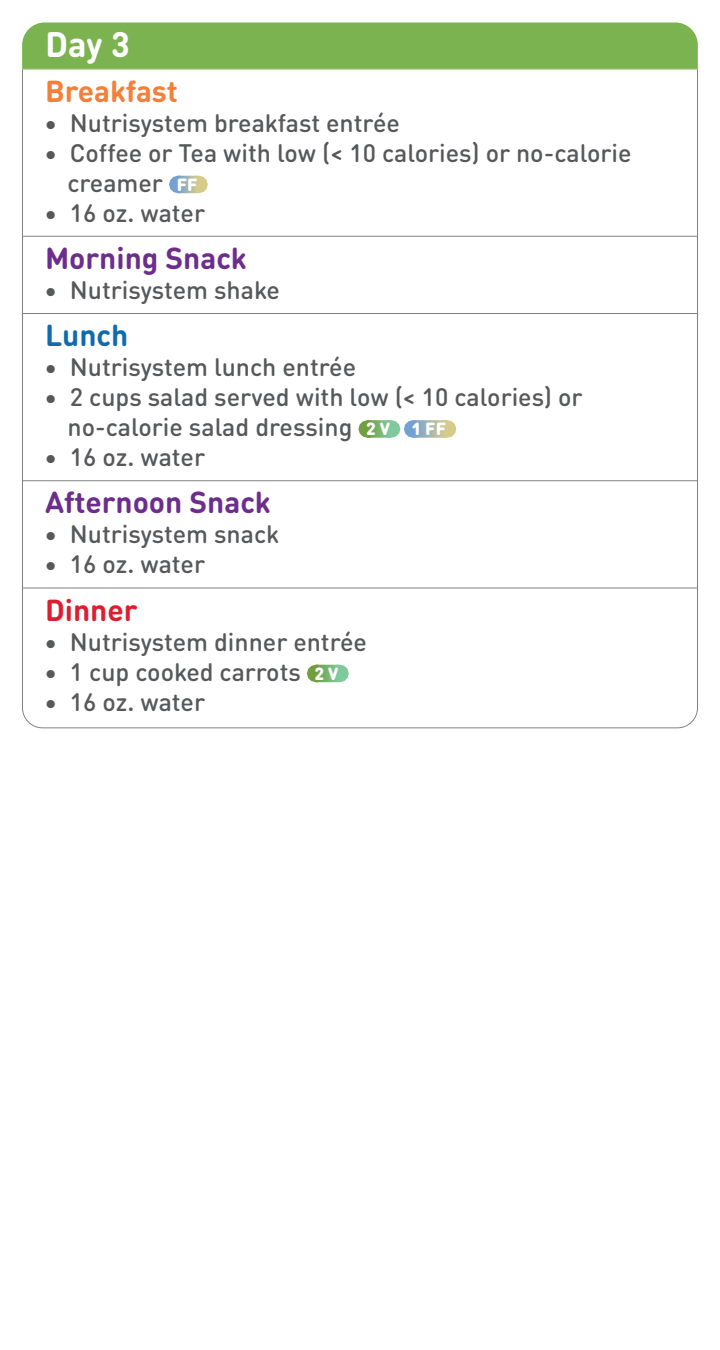
<style>
.page{position:relative;width:720px;height:1350px;background:#fff}
.page>*{position:absolute;margin:0;border:0;box-sizing:border-box;transform-origin:0 0}
.Day_Header{font:700 35px "DIN Round OT";color:#fff}
.Meal{font:700 30px "DIN Round OT";color:#6d2d8c}
.Meal_-_Top{font:700 30px "DIN Round OT";color:#f47f3b}
.Meal-2{font:700 30px "DIN Round OT";color:#dc1e31}
.Meal-3{font:700 30px "DIN Round OT";color:#126aae}
.t1{font:500 25px/30px "DIN Round OT";color:#57585a}
.s1{font-weight:900;font-size:17.5px;color:#fff}
</style>
<div class="page">
<div style="left:22px;top:22px;width:676px;height:47px;background:#7bb350"></div>
<hr style="left:22px;top:69px;width:1px;height:40px;background:#808285">
<hr style="left:697px;top:69px;width:1px;height:40px;background:#808285">
<hr style="left:22px;top:69px;width:676px;height:1px;background:#7bb350">
<hr style="left:22px;top:102px;width:1px;height:137px;background:#808285">
<hr style="left:697px;top:102px;width:1px;height:137px;background:#808285">
<svg style="left:179px;top:176px;width:8px;height:17px"></svg>
<svg style="left:178px;top:176px;width:1px;height:17px"></svg>
<svg style="left:187px;top:176px;width:11px;height:17px"></svg>
<hr style="left:22px;top:233px;width:1px;height:43px;background:#808285">
<hr style="left:697px;top:233px;width:1px;height:43px;background:#808285">
<hr style="left:22px;top:236px;width:676px;height:1px;background:#808285">
<hr style="left:22px;top:269px;width:1px;height:47px;background:#808285">
<hr style="left:697px;top:269px;width:1px;height:47px;background:#808285">
<hr style="left:22px;top:310px;width:1px;height:43px;background:#808285">
<hr style="left:697px;top:310px;width:1px;height:43px;background:#808285">
<hr style="left:22px;top:313px;width:676px;height:1px;background:#808285">
<hr style="left:22px;top:346px;width:1px;height:137px;background:#808285">
<hr style="left:697px;top:346px;width:1px;height:137px;background:#808285">
<svg style="left:368px;top:420px;width:10px;height:18px"></svg>
<svg style="left:367px;top:420px;width:1px;height:18px"></svg>
<svg style="left:378px;top:420px;width:12px;height:18px"></svg>
<svg style="left:414px;top:420px;width:15px;height:18px"></svg>
<svg style="left:413px;top:420px;width:1px;height:18px"></svg>
<svg style="left:429px;top:420px;width:17px;height:18px"></svg>
<hr style="left:22px;top:477px;width:1px;height:44px;background:#808285">
<hr style="left:697px;top:477px;width:1px;height:44px;background:#808285">
<hr style="left:22px;top:480px;width:676px;height:1px;background:#808285">
<hr style="left:22px;top:513px;width:1px;height:78px;background:#808285">
<hr style="left:697px;top:513px;width:1px;height:78px;background:#808285">
<hr style="left:22px;top:585px;width:1px;height:43px;background:#808285">
<hr style="left:697px;top:585px;width:1px;height:43px;background:#808285">
<hr style="left:22px;top:588px;width:676px;height:1px;background:#808285">
<hr style="left:22px;top:621px;width:1px;height:77px;background:#808285">
<hr style="left:697px;top:621px;width:1px;height:77px;background:#808285">
<svg style="left:22px;top:665px;width:676px;height:63px"></svg>
<p class="Day_Header" style="left:45px;top:21px;width:86px">Day 3</p>
<p class="Meal_-_Top" style="left:45px;top:71px;width:134px">Breakfast</p>
<p class="t1" style="left:44px;top:107px;width:357px">• Nutrisystem breakfast entrée</p>
<p class="t1" style="left:68px;top:137px;width:566px;text-indent:-23px">• Coffee or Tea with low (&lt; 10 calories) or no-calorie creamer <span class="s1">FF</span></p>
<p class="t1" style="left:44px;top:197px;width:162px">• 16 oz. water</p>
<p class="Meal" style="left:45px;top:239px;width:203px">Morning Snack</p>
<p class="t1" style="left:44px;top:275px;width:237px">• Nutrisystem shake</p>
<p class="Meal-3" style="left:45px;top:316px;width:85px">Lunch</p>
<p class="t1" style="left:44px;top:352px;width:314px">• Nutrisystem lunch entrée</p>
<p class="t1" style="left:68px;top:382px;width:517px;text-indent:-23px">• 2 cups salad served with low (&lt; 10 calories) or no-calorie salad dressing <span class="s1">2 V 1 FF</span></p>
<p class="t1" style="left:44px;top:442px;width:162px">• 16 oz. water</p>
<p class="Meal" style="left:45px;top:483px;width:227px">Afternoon Snack</p>
<p class="t1" style="left:44px;top:519px;width:237px">• Nutrisystem snack</p>
<p class="t1" style="left:44px;top:549px;width:162px">• 16 oz. water</p>
<p class="Meal-2" style="left:45px;top:590px;width:94px">Dinner</p>
<p class="t1" style="left:44px;top:626px;width:324px">• Nutrisystem dinner entrée</p>
<p class="t1" style="left:44px;top:656px;width:296px">• 1 cup cooked carrots <span class="s1">2 V</span></p>
<p class="t1" style="left:44px;top:686px;width:162px">• 16 oz. water</p>
</div>
